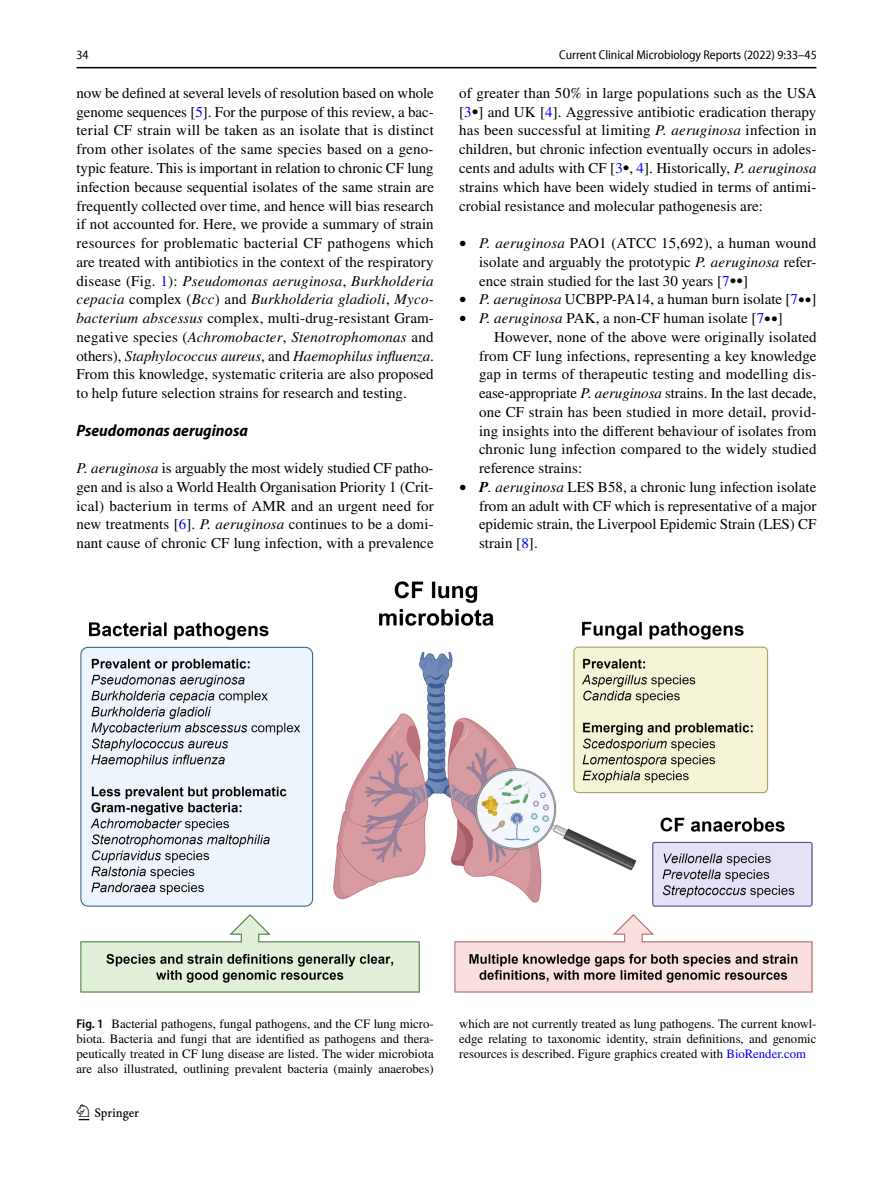
<style>
.page{position:relative;width:893px;height:1187px;background:#fff}
.page>*{position:absolute;margin:0;border:0;box-sizing:border-box;transform-origin:0 0}
.t1{font:22.5px "Springnew Regular 2";color:#000}
.t2{font:italic 700 semi-condensed 16.5px "Myriad Pro";color:#000}
.t3{font:15px/18.8px "STIX";letter-spacing:.005em;color:#000;text-align:justify}
.t4{font:12.75px/15px "STIX";color:#000;text-align:justify}
.t5{font:semi-condensed 12.75px "Myriad Pro Unic";color:#000}
.s1{color:#00f}
.s2{font-style:italic}
.s3{font-size:12.75px}
.s4{font-size:14.1px}
.s5{font-weight:700;font-style:italic}
.s6{font-family:"Myriad Pro";font-weight:600;font-stretch:semi-condensed}
</style>
<div class="page">
<hr style="left:77px;top:67px;width:739px;height:1px;background:#000">
<img style="left:81px;top:581px;width:731px;height:411px">
<p class="t5" style="left:77px;top:50px;width:14px">34</p>
<p class="t5" style="left:559px;top:50px;width:259px">Current Clinical Microbiology Reports (2022) 9:33–45</p>
<p class="t3" style="left:77px;top:84px;width:359px">now be defined at several levels of resolution based on whole genome sequences [<span class="s1">5</span>]. For the purpose of this review, a bac&shy;terial CF strain will be taken as an isolate that is distinct from other isolates of the same species based on a geno&shy;typic feature. This is important in relation to chronic CF lung infection because sequential isolates of the same strain are frequently collected over time, and hence will bias research if not accounted for. Here, we provide a summary of strain resources for problematic bacterial CF pathogens which are treated with antibiotics in the context of the respiratory disease (Fig. <span class="s1">1</span>): <span class="s2">Pseudomonas aeruginosa</span>, <span class="s2">Burkholderia cepacia</span> complex (<span class="s2">Bcc</span>) and <span class="s2">Burkholderia gladioli</span>, <span class="s2">Myco&shy;bacterium abscessus</span> complex, multi-drug-resistant Gram&shy;negative species (<span class="s2">Achromobacter</span>, <span class="s2">Stenotrophomonas</span> and others), <span class="s2">Staphylococcus aureus</span>, and <span class="s2">Haemophilus influenza</span>.<br>From this knowledge, systematic criteria are also proposed to help future selection strains for research and testing.</p>
<p class="t2" style="left:77px;top:419px;width:173px">Pseudomonas aeruginosa</p>
<p class="t3" style="left:77px;top:459px;width:359px"><span class="s2">P. aeruginosa</span> is arguably the most widely studied CF patho&shy;gen and is also a World Health Organisation Priority 1 (Crit&shy;ical) bacterium in terms of AMR and an urgent need for new treatments [<span class="s1">6</span>]. <span class="s2">P. aeruginosa</span> continues to be a domi&shy;nant cause of chronic CF lung infection, with a prevalence</p>
<p class="t3" style="left:459px;top:84px;width:359px">of greater than 50% in large populations such as the USA [<span class="s1">3</span><span class="s3">•</span>] and UK [<span class="s1">4</span>]. Aggressive antibiotic eradication therapy has been successful at limiting <span class="s2">P. aeruginosa</span> infection in children, but chronic infection eventually occurs in adoles&shy;cents and adults with CF [<span class="s1">3</span><span class="s3">•</span>, <span class="s1">4</span>]. Historically, <span class="s2">P. aeruginosa </span>strains which have been widely studied in terms of antimi&shy;crobial resistance and molecular pathogenesis are:</p>
<p class="t3" style="left:479px;top:234px;width:339px;text-indent:-20px"><span class="s4">•</span> <span class="s2">P. aeruginosa</span> PAO1 (ATCC 15,692), a human wound isolate and arguably the prototypic <span class="s2">P. aeruginosa</span> refer&shy;ence strain studied for the last 30 years [<span class="s1">7</span><span class="s3">••</span>]</p>
<p class="t3" style="left:459px;top:291px;width:359px"><span class="s4">•</span> <span class="s2">P. aeruginosa</span> UCBPP-PA14, a human burn isolate [<span class="s1">7</span><span class="s3">••</span>]</p>
<p class="t3" style="left:459px;top:309px;width:325px"><span class="s4">•</span> <span class="s2">P. aeruginosa</span> PAK, a non-CF human isolate [<span class="s1">7</span><span class="s3">••</span>]</p>
<p class="t3" style="left:494px;top:328px;width:324px">However, none of the above were originally isolated</p>
<p class="t3" style="left:479px;top:347px;width:339px">from CF lung infections, representing a key knowledge</p>
<p class="t3" style="left:479px;top:366px;width:339px">gap in terms of therapeutic testing and modelling dis-</p>
<p class="t3" style="left:479px;top:384px;width:339px">ease-appropriate <span class="s2">P. aeruginosa</span> strains. In the last decade,</p>
<p class="t3" style="left:479px;top:403px;width:339px">one CF strain has been studied in more detail, provid-</p>
<p class="t3" style="left:479px;top:422px;width:339px">ing insights into the different behaviour of isolates from</p>
<p class="t3" style="left:479px;top:441px;width:339px">chronic lung infection compared to the widely studied</p>
<p class="t3" style="left:479px;top:459px;width:105px">reference strains:</p>
<p class="t3" style="left:479px;top:478px;width:339px;text-indent:-20px"><span class="s4">•</span> <span class="s5">P</span><span class="s2">. aeruginosa</span> LES B58, a chronic lung infection isolate from an adult with CF which is representative of a major epidemic strain, the Liverpool Epidemic Strain (LES) CF strain [<span class="s1">8</span>].</p>
<p class="t4" style="left:77px;top:1016px;width:359px"><span class="s6">Fig. 1</span> Bacterial pathogens, fungal pathogens, and the CF lung micro&shy;biota. Bacteria and fungi that are identified as pathogens and thera&shy;peutically treated in CF lung disease are listed. The wider microbiota are also illustrated, outlining prevalent bacteria (mainly anaerobes)</p>
<p class="t4" style="left:459px;top:1016px;width:359px">which are not currently treated as lung pathogens. The current knowl&shy;edge relating to taxonomic identity, strain definitions, and genomic resources is described. Figure graphics created with <span class="s1">BioRender.com</span></p>
<h1 class="t1" style="left:79px;top:1104px;width:62px">1 3</h1>
</div>
